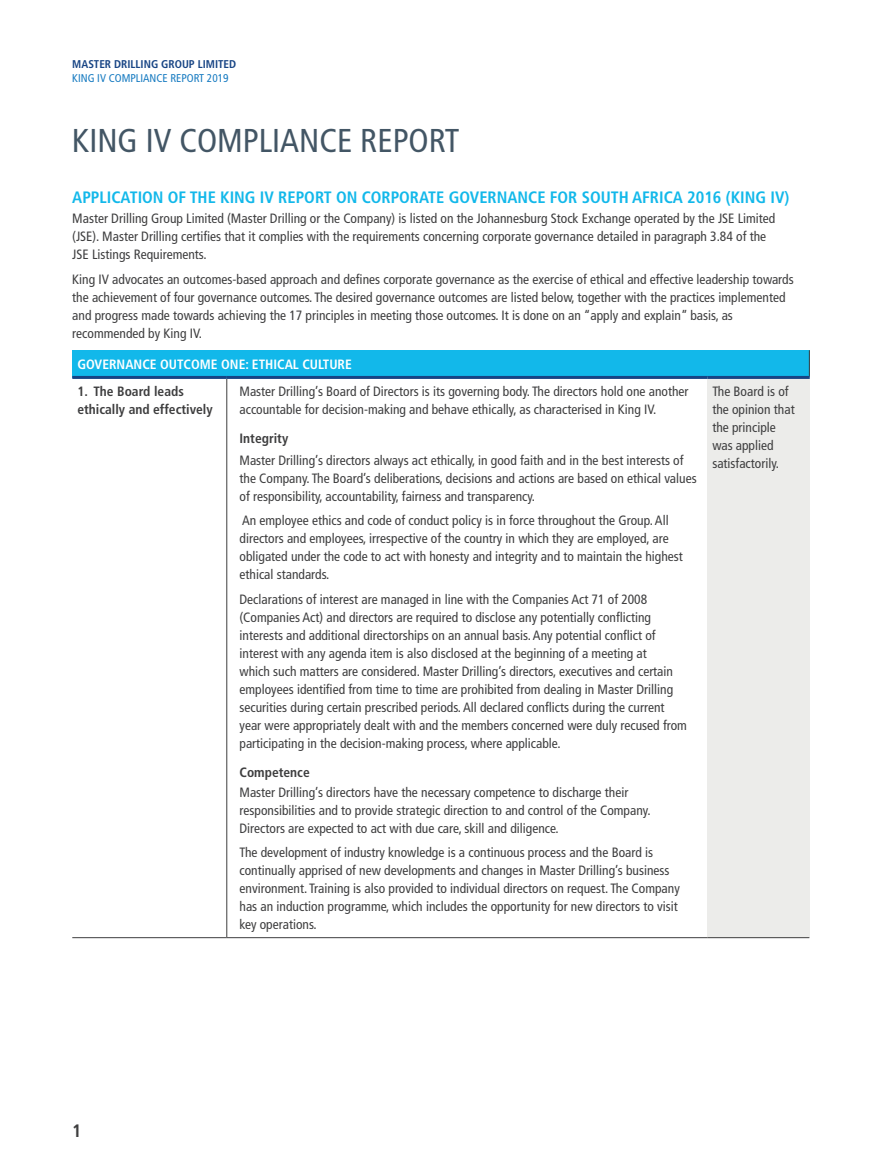
<style>
.page{position:relative;width:893px;height:1170px;background:#fff}
.page>*{position:absolute;margin:0;border:0;box-sizing:border-box;transform-origin:0 0}
._2019_Page_head_big{font:condensed 33px "Frutiger LT Std";color:#435665}
.t1{font:700 condensed 18px "Frutiger LT Std";color:#3e3e3f}
._2019_Body_head_1_aj{font:700 condensed 16.5px "Frutiger LT Std";color:#12b8ea}
._2019_body_9pt_aj{font:condensed 13.5px/18px "Frutiger LT Std";color:#3e3e3f}
._2018_Body_bold{font:700 condensed 13.5px/18px "Frutiger LT Std";color:#3e3e3f}
._2019_body_9pt_aj-2{font:700 condensed 13.5px "Frutiger LT Std";color:#fff}
.t2{font:700 condensed 11.25px "Frutiger LT Std";color:#174484}
.t3{font:condensed 11.25px "Frutiger LT Std";color:#177bc1}
</style>
<div class="page">
<div style="left:72px;top:350px;width:737px;height:27px;background:#12b8ea"></div>
<div style="left:707px;top:377px;width:102px;height:560px;background:#ececea"></div>
<hr style="left:72px;top:376px;width:155px;height:3px;background:#174484">
<hr style="left:227px;top:376px;width:480px;height:3px;background:#174484">
<hr style="left:707px;top:376px;width:103px;height:3px;background:#174484">
<svg style="left:809px;top:350px;width:1px;height:26px"></svg>
<hr style="left:226px;top:379px;width:1px;height:558px;background:#3e3e3f">
<hr style="left:72px;top:937px;width:155px;height:1px;background:#3e3e3f">
<hr style="left:227px;top:937px;width:480px;height:1px;background:#3e3e3f">
<hr style="left:707px;top:937px;width:102px;height:1px;background:#3e3e3f">
<p class="t2" style="left:72px;top:57px;width:165px">MASTER DRILLING GROUP LIMITED</p>
<p class="t3" style="left:72px;top:71px;width:158px">KING IV COMPLIANCE REPORT 2019</p>
<p class="_2019_Page_head_big" style="left:72px;top:122px;width:389px">KING IV COMPLIANCE REPORT</p>
<p class="_2019_Body_head_1_aj" style="left:72px;top:188px;width:719px">APPLICATION OF THE KING IV REPORT ON CORPORATE GOVERNANCE FOR SOUTH AFRICA 2016 (KING IV)</p>
<p class="_2019_body_9pt_aj" style="left:72px;top:210px;width:705px">Master Drilling Group Limited (Master Drilling or the Company) is listed on the Johannesburg Stock Exchange operated by the JSE Limited (JSE). Master Drilling certifies that it complies with the requirements concerning corporate governance detailed in paragraph 3.84 of the<br>JSE Listings Requirements.</p>
<p class="_2019_body_9pt_aj" style="left:72px;top:270px;width:723px">King IV advocates an outcomes-based approach and defines corporate governance as the exercise of ethical and effective leadership towards the achievement of four governance outcomes. The desired governance outcomes are listed below, together with the practices implemented and progress made towards achieving the 17 principles in meeting those outcomes. It is done on an “apply and explain” basis, as recommended by King IV.</p>
<p class="_2019_body_9pt_aj-2" style="left:77px;top:356px;width:276px">GOVERNANCE OUTCOME ONE: ETHICAL CULTURE</p>
<p class="_2018_Body_bold" style="left:77px;top:382px;width:137px">1. The Board leads ethically and effectively</p>
<p class="_2019_body_9pt_aj" style="left:240px;top:382px;width:451px">Master Drilling’s Board of Directors is its governing body. The directors hold one another accountable for decision-making and behave ethically, as characterised in King IV.</p>
<p class="_2018_Body_bold" style="left:240px;top:429px;width:50px">Integrity</p>
<p class="_2019_body_9pt_aj" style="left:240px;top:451px;width:459px">Master Drilling’s directors always act ethically, in good faith and in the best interests of the Company. The Board’s deliberations, decisions and actions are based on ethical values of responsibility, accountability, fairness and transparency.</p>
<p class="_2019_body_9pt_aj" style="left:240px;top:512px;width:445px">An employee ethics and code of conduct policy is in force throughout the Group. All directors and employees, irrespective of the country in which they are employed, are obligated under the code to act with honesty and integrity and to maintain the highest ethical standards.</p>
<p class="_2019_body_9pt_aj" style="left:240px;top:590px;width:449px">Declarations of interest are managed in line with the Companies Act 71 of 2008 (Companies Act) and directors are required to disclose any potentially conflicting interests and additional directorships on an annual basis. Any potential conflict of interest with any agenda item is also disclosed at the beginning of a meeting at<br>which such matters are considered. Master Drilling’s directors, executives and certain employees identified from time to time are prohibited from dealing in Master Drilling securities during certain prescribed periods. All declared conflicts during the current year were appropriately dealt with and the members concerned were duly recused from participating in the decision-making process, where applicable.</p>
<p class="_2018_Body_bold" style="left:240px;top:762px;width:72px">Competence</p>
<p class="_2019_body_9pt_aj" style="left:240px;top:783px;width:413px">Master Drilling’s directors have the necessary competence to discharge their responsibilities and to provide strategic direction to and control of the Company.<br>Directors are expected to act with due care, skill and diligence.</p>
<p class="_2019_body_9pt_aj" style="left:240px;top:843px;width:442px">The development of industry knowledge is a continuous process and the Board is continually apprised of new developments and changes in Master Drilling’s business environment. Training is also provided to individual directors on request. The Company has an induction programme, which includes the opportunity for new directors to visit key operations.</p>
<p class="_2019_body_9pt_aj" style="left:712px;top:382px;width:84px">The Board is of the opinion that the principle was applied satisfactorily.</p>
<h2 class="t1" style="left:72px;top:1119px;width:11px">1</h2>
</div>
